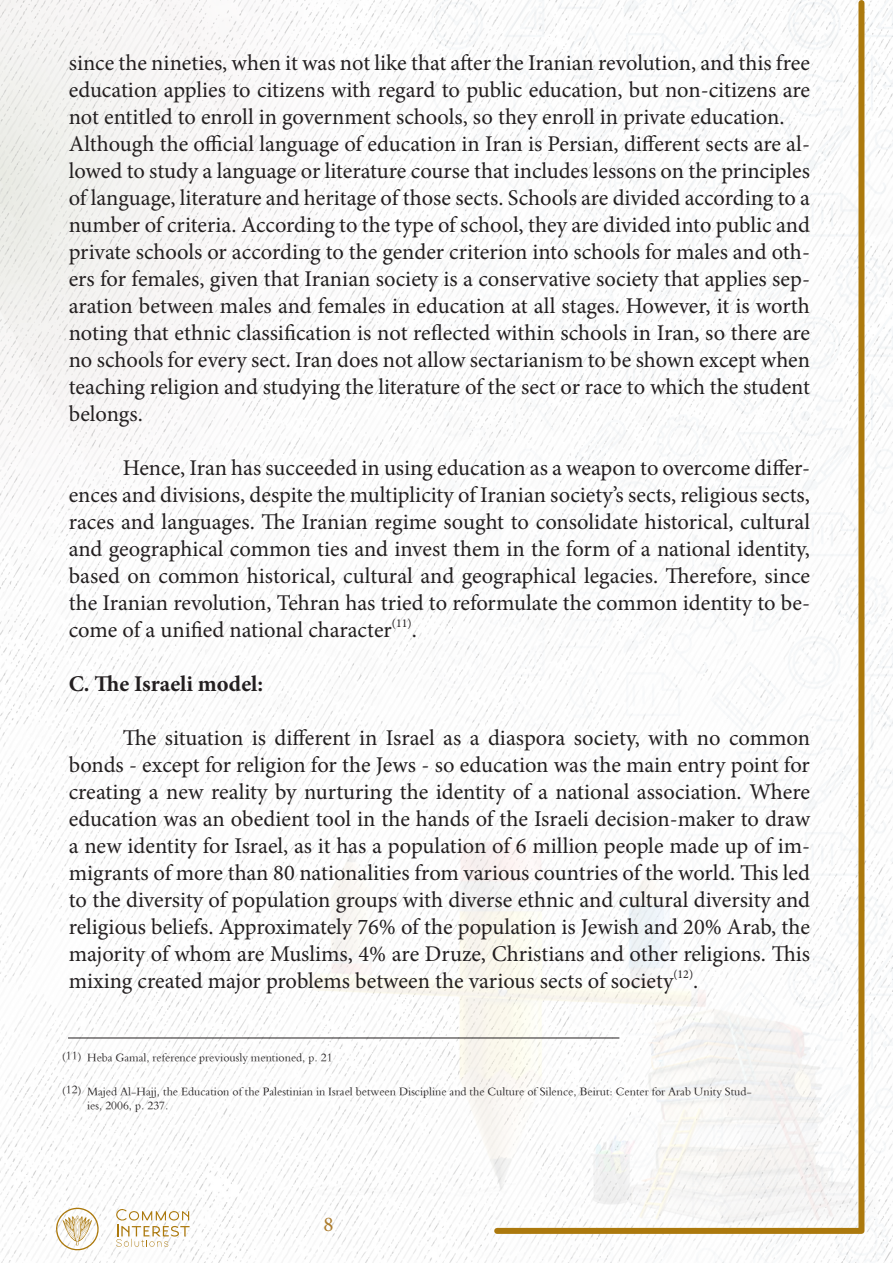
<style>
.page{position:relative;width:893px;height:1263px;background:#fff}
.page>*{position:absolute;margin:0;border:0;box-sizing:border-box;transform-origin:0 0}
.t1{font:22.5px/27px "Minion Pro";color:#231f20;text-align:justify}
.t2{font:700 22.5px "Minion Pro";color:#231f20}
.t3{font:21px "Minion Pro";color:#ac7b2b}
.t4{font:12px/14.4px "Traditional Arabic";color:#231f20}
.t5{font:12px "Minion Pro";color:#231f20}
</style>
<div class="page">
<img style="left:0;top:0;width:893px;height:1263px">
<svg style="left:116px;top:1209px;width:74px;height:38px"></svg>
<svg style="left:53px;top:1208px;width:47px;height:44px"></svg>
<svg style="left:491px;top:0;width:376px;height:1237px"></svg>
<hr style="left:68px;top:1037px;width:551px;height:1px;background:#231f20">
<p class="t1" style="left:69px;top:50px;width:743px">since the nineties, when it was not like that after the Iranian revolution, and this free education applies to citizens with regard to public education, but non-citizens are not entitled to enroll in government schools, so they enroll in private education.</p>
<p class="t1" style="left:69px;top:131px;width:743px">Although the official language of education in Iran is Persian, different sects are al&shy;lowed to study a language or literature course that includes lessons on the principles of language, literature and heritage of those sects. Schools are divided according to a number of criteria. According to the type of school, they are divided into public and private schools or according to the gender criterion into schools for males and oth&shy;ers for females, given that Iranian society is a conservative society that applies sep&shy;aration between males and females in education at all stages. However, it is worth noting that ethnic classification is not reflected within schools in Iran, so there are no schools for every sect. Iran does not allow sectarianism to be shown except when teaching religion and studying the literature of the sect or race to which the student belongs.</p>
<p class="t1" style="left:69px;top:455px;width:743px;text-indent:54px">Hence, Iran has succeeded in using education as a weapon to overcome differ&shy;ences and divisions, despite the multiplicity of Iranian society’s sects, religious sects, races and languages. The Iranian regime sought to consolidate historical, cultural and geographical common ties and invest them in the form of a national identity, based on common historical, cultural and geographical legacies. Therefore, since the Iranian revolution, Tehran has tried to reformulate the common identity to be&shy;come of a unified national character</p>
<p class="t5" style="left:392px;top:615px;width:21px">(11)</p>
<p class="t1" style="left:412px;top:617px;width:7px">.</p>
<p class="t2" style="left:69px;top:668px;width:196px">C. The Israeli model:</p>
<p class="t1" style="left:69px;top:725px;width:743px;text-indent:54px">The situation is different in Israel as a diaspora society, with no common bonds - except for religion for the Jews - so education was the main entry point for creating a new reality by nurturing the identity of a national association. Where education was an obedient tool in the hands of the Israeli decision-maker to draw a new identity for Israel, as it has a population of 6 million people made up of im&shy;migrants of more than 80 nationalities from various countries of the world. This led to the diversity of population groups with diverse ethnic and cultural diversity and religious beliefs. Approximately 76% of the population is Jewish and 20% Arab, the majority of whom are Muslims, 4% are Druze, Christians and other religions. This mixing created major problems between the various sects of society</p>
<p class="t5" style="left:673px;top:966px;width:21px">(12)</p>
<p class="t1" style="left:693px;top:968px;width:7px">.</p>
<p class="t4" style="left:63px;top:1050px;width:20px">(11)</p>
<p class="t4" style="left:63px;top:1084px;width:20px">(12)</p>
<p class="t4" style="left:87px;top:1051px;width:247px">Heba Gamal, reference previously mentioned, p. 21</p>
<p class="t4" style="left:87px;top:1085px;width:666px">Majed Al-Hajj, the Education of the Palestinian in Israel between Discipline and the Culture of Silence, Beirut: Center for Arab Unity Stud&shy;ies, 2006, p. 237.</p>
<p class="t3" style="left:324px;top:1211px;width:12px">8</p>
</div>
